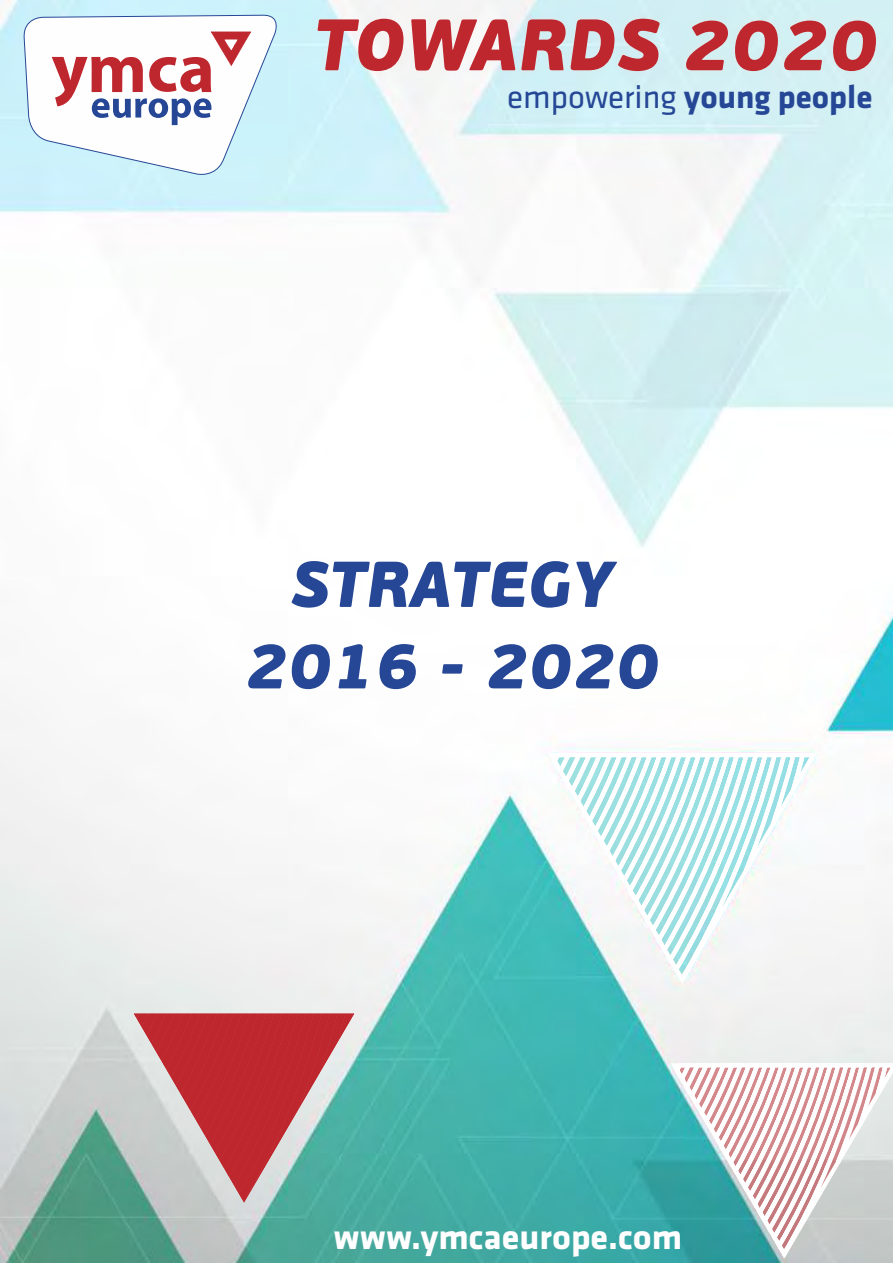
<style>
.page{position:relative;width:893px;height:1263px;background:#fff}
.page>*{position:absolute;margin:0;border:0;box-sizing:border-box;transform-origin:0 0}
.t1{font:italic 900 72.6px "PF Beau Sans Pro";color:#bf272e}
.t2{font:italic 900 64.5px/81.4px "PF Beau Sans Pro";color:#264796;text-align:center}
.t3{font:700 36px "Klavika";color:#fefefe}
.t4{font:700 33.3px "Klavika";color:#264796}
.s1{font-family:"Klavika Regular TF";font-weight:400}
</style>
<div class="page">
<img style="left:0;top:0;width:893px;height:1263px">
<svg style="left:134px;top:1013px;width:220px;height:189px;background:#b7797a"></svg>
<svg style="left:667px;top:1060px;width:226px;height:203px"></svg>
<svg style="left:544px;top:749px;width:277px;height:239px"></svg>
<svg style="left:23px;top:15px;width:259px;height:163px"></svg>
<img style="left:314px;top:14px;width:565px;height:61px">
<h1 class="t1" style="left:313px;top:16px;width:566px">TOWARDS 2020</h1>
<p class="t4" style="left:507px;top:83px;width:367px"><span class="s1">empowering</span> young people</p>
<h2 class="t2" style="left:244px;top:550px;width:417px">STRATEGY<br>2016 - 2020</h2>
<p class="t3" style="left:334px;top:1222px;width:350px">www.ymcaeurope.com</p>
</div>
